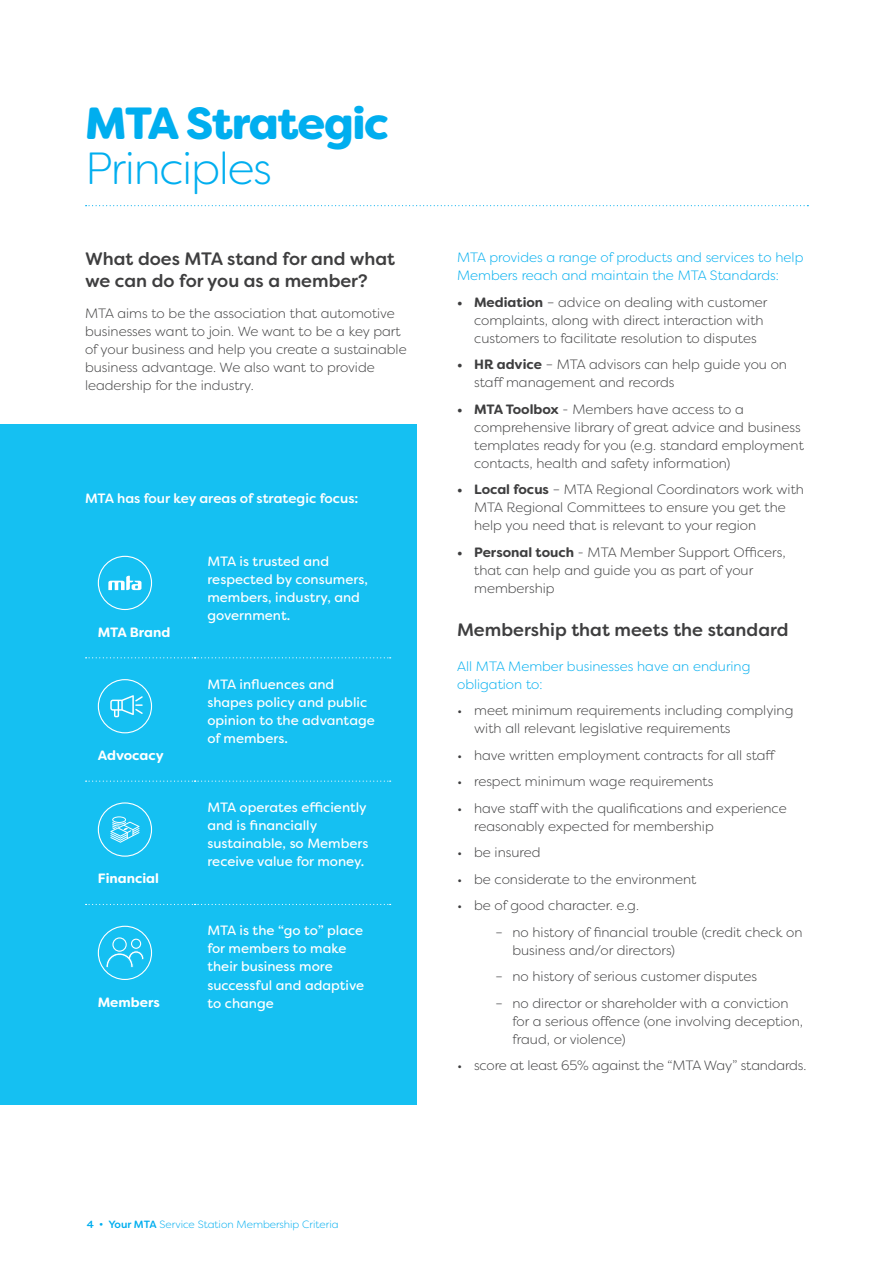
<style>
.page{position:relative;width:893px;height:1263px;background:#fff}
.page>*{position:absolute;margin:0;border:0;box-sizing:border-box;transform-origin:0 0}
.t1{font:900 45px/45px "Filson Soft";letter-spacing:-.03em;color:#00aeef}
.H2_MTA_FRONT{font:500 18px/21.6px "Filson Soft";color:#3e3e3f}
.MTA_NEW_BODY_TEXT_FR{font:300 13.5px/18px "Filson Soft";color:#3e3e3f}
.MTA_NEW_BODY_TEXT_FR-2{font:13.5px/18px "Filson Soft";color:#fff}
.H3_MTA_front{font:300 13.5px/18px "Filson Soft";color:#00aeef}
.MTA_NEW_BODY_TEXT_FR-3{font:500 13.5px "Filson Soft";color:#fff}
.MTA_NEW_BODY_TEXT_FR-4{font:700 13.5px "Filson Soft";color:#fff}
.t2{font:300 10.5px "Filson Soft";color:#00aeef}
.s1{font-weight:300}
.s2{font-weight:700}
.s3{font-weight:500}
</style>
<div class="page">
<div style="left:0;top:424px;width:417px;height:681px;background:#15c0f2"></div>
<svg style="left:86px;top:657px;width:305px;height:1px"></svg>
<svg style="left:86px;top:780px;width:305px;height:2px"></svg>
<svg style="left:86px;top:904px;width:305px;height:1px"></svg>
<svg style="left:108px;top:576px;width:33px;height:14px"></svg>
<div style="left:98px;top:556px;width:54px;height:54px;border:1px solid #fff;border-radius:50%"></div>
<div style="left:98px;top:679px;width:54px;height:54px;border:1px solid #fff;border-radius:50%"></div>
<svg style="left:110px;top:695px;width:33px;height:22px"></svg>
<div style="left:98px;top:802px;width:54px;height:55px;border:1px solid #fff;border-radius:50%"></div>
<svg style="left:110px;top:816px;width:30px;height:27px"></svg>
<div style="left:98px;top:926px;width:54px;height:54px;border:1px solid #fff;border-radius:50%"></div>
<div style="left:112px;top:937px;width:15px;height:15px;border:1px solid #fff;border-radius:50%"></div>
<svg style="left:106px;top:950px;width:38px;height:18px"></svg>
<div style="left:131px;top:939px;width:10px;height:10px;border:1px solid #fff;border-radius:50%"></div>
<svg style="left:86px;top:205px;width:722px;height:1px"></svg>
<p class="t1" style="left:85px;top:101px;width:306px">MTA Strategic<br><span class="s1">Principles</span></p>
<p class="H2_MTA_FRONT" style="left:85px;top:248px;width:312px">What does MTA stand for and what we can do for you as a member?</p>
<p class="MTA_NEW_BODY_TEXT_FR" style="left:85px;top:304px;width:323px">MTA aims to be the association that automotive businesses want to join. We want to be a key part of your business and help you create a sustainable business advantage. We also want to provide leadership for the industry.</p>
<p class="MTA_NEW_BODY_TEXT_FR-3" style="left:85px;top:490px;width:275px">MTA has four key areas of strategic focus:</p>
<p class="MTA_NEW_BODY_TEXT_FR-4" style="left:98px;top:623px;width:74px">MTA Brand</p>
<p class="MTA_NEW_BODY_TEXT_FR-4" style="left:98px;top:746px;width:67px">Advocacy</p>
<p class="MTA_NEW_BODY_TEXT_FR-4" style="left:98px;top:870px;width:63px">Financial</p>
<p class="MTA_NEW_BODY_TEXT_FR-4" style="left:98px;top:993px;width:64px">Members</p>
<p class="MTA_NEW_BODY_TEXT_FR-2" style="left:207px;top:552px;width:162px">MTA is trusted and respected by consumers, members, industry, and government.</p>
<p class="MTA_NEW_BODY_TEXT_FR-2" style="left:207px;top:675px;width:169px">MTA influences and shapes policy and public opinion to the advantage of members.</p>
<p class="MTA_NEW_BODY_TEXT_FR-2" style="left:207px;top:798px;width:163px">MTA operates efficiently and is financially sustainable, so Members receive value for money.</p>
<p class="MTA_NEW_BODY_TEXT_FR-2" style="left:207px;top:922px;width:158px">MTA is the “go to” place for members to make their business more successful and adaptive to change</p>
<p class="H3_MTA_front" style="left:457px;top:248px;width:348px">MTA provides a range of products and services to help<br>Members reach and maintain the MTA Standards:</p>
<p class="MTA_NEW_BODY_TEXT_FR" style="left:474px;top:293px;width:295px;text-indent:-17px"><span class="s2">• Mediation</span> – advice on dealing with customer complaints, along with direct interaction with customers to facilitate resolution to disputes</p>
<p class="MTA_NEW_BODY_TEXT_FR" style="left:474px;top:355px;width:314px;text-indent:-17px"><span class="s2">• HR advice</span> – MTA advisors can help guide you on staff management and records</p>
<p class="MTA_NEW_BODY_TEXT_FR" style="left:474px;top:400px;width:331px;text-indent:-17px"><span class="s2">• MTA Toolbox</span> - Members have access to a comprehensive library of great advice and business templates ready for you (e.g. standard employment contacts, health and safety information)</p>
<p class="MTA_NEW_BODY_TEXT_FR" style="left:474px;top:480px;width:331px;text-indent:-17px"><span class="s2">• Local focus</span> – MTA Regional Coordinators work with<br>MTA Regional Committees to ensure you get the help you need that is relevant to your region</p>
<p class="MTA_NEW_BODY_TEXT_FR" style="left:474px;top:543px;width:313px;text-indent:-17px"><span class="s2">• Personal touch</span> - MTA Member Support Officers, that can help and guide you as part of your membership</p>
<p class="H2_MTA_FRONT" style="left:457px;top:618px;width:333px">Membership that meets the standard</p>
<p class="H3_MTA_front" style="left:457px;top:657px;width:295px">All MTA Member businesses have an enduring obligation to:</p>
<p class="MTA_NEW_BODY_TEXT_FR" style="left:474px;top:701px;width:321px;text-indent:-17px">• meet minimum requirements including complying with all relevant legislative requirements</p>
<p class="MTA_NEW_BODY_TEXT_FR" style="left:457px;top:746px;width:320px">• have written employment contracts for all staff</p>
<p class="MTA_NEW_BODY_TEXT_FR" style="left:457px;top:772px;width:258px">• respect minimum wage requirements</p>
<p class="MTA_NEW_BODY_TEXT_FR" style="left:474px;top:799px;width:314px;text-indent:-17px">• have staff with the qualifications and experience reasonably expected for membership</p>
<p class="MTA_NEW_BODY_TEXT_FR" style="left:457px;top:843px;width:85px">• be insured</p>
<p class="MTA_NEW_BODY_TEXT_FR" style="left:457px;top:870px;width:241px">• be considerate to the environment</p>
<p class="MTA_NEW_BODY_TEXT_FR" style="left:457px;top:896px;width:183px">• be of good character. e.g.</p>
<p class="MTA_NEW_BODY_TEXT_FR" style="left:512px;top:923px;width:292px;text-indent:-17px">– no history of financial trouble (credit check on business and/or directors)</p>
<p class="MTA_NEW_BODY_TEXT_FR" style="left:495px;top:967px;width:263px">– no history of serious customer disputes</p>
<p class="MTA_NEW_BODY_TEXT_FR" style="left:512px;top:994px;width:292px;text-indent:-17px">– no director or shareholder with a conviction for a serious offence (one involving deception, fraud, or violence)</p>
<p class="MTA_NEW_BODY_TEXT_FR" style="left:457px;top:1056px;width:351px">• score at least 65% against the “MTA Way” standards.</p>
<p class="t2" style="left:87px;top:1218px;width:253px"><span class="s3">4 • Your MTA</span> Service Station Membership Criteria</p>
</div>
